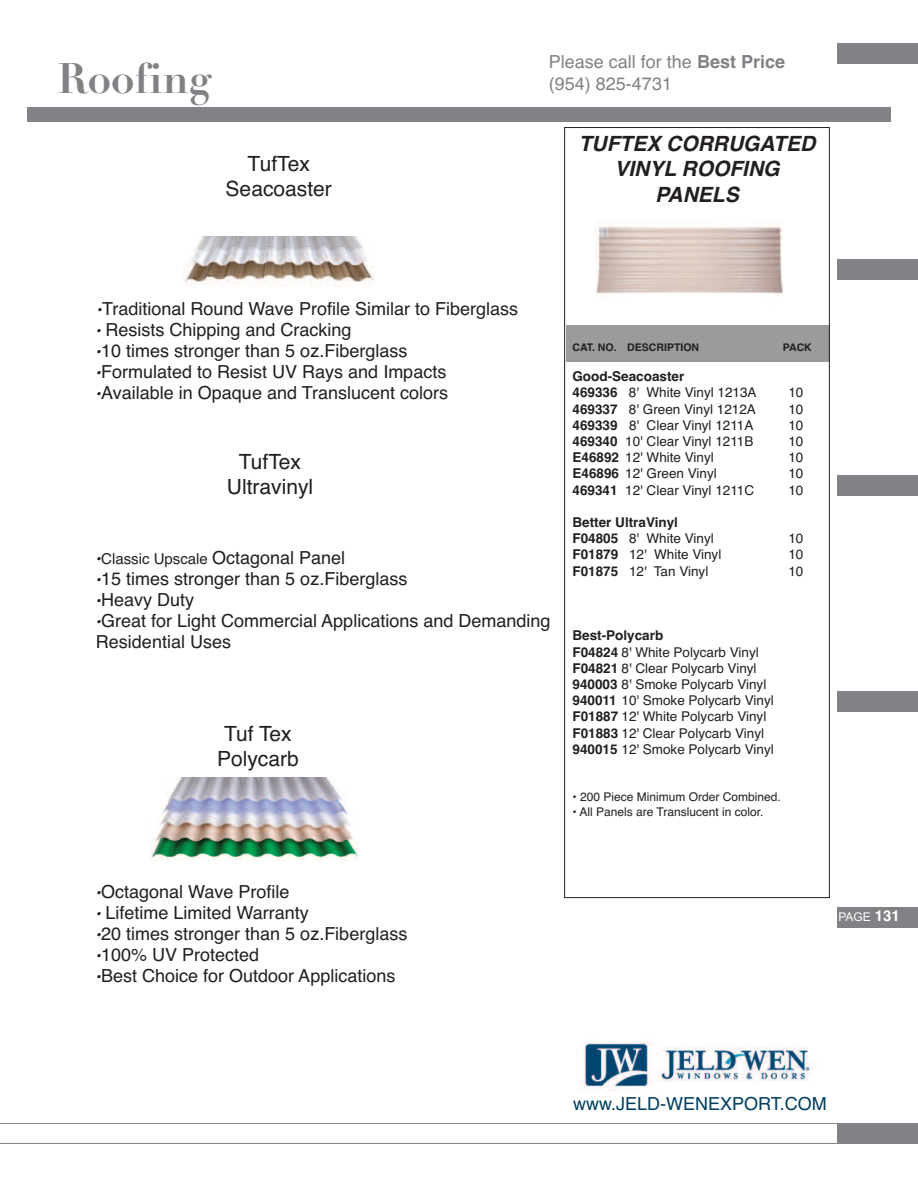
<style>
.page{position:relative;width:918px;height:1188px;background:#fff}
.page>*{position:absolute;margin:0;border:0;box-sizing:border-box;transform-origin:0 0}
.t1{font:700 42px "Didot";color:#808285}
.t2{font:21px/25.2px "Helvetica";color:#231f20;text-align:center}
.t3{font:italic 700 21px/25.2px "Helvetica";color:#231f20;text-align:center}
.t4{font:18px/21px "Helvetica";color:#231f20}
.t5{font:18px/21.6px "Helvetica";color:#808285}
.t6{font:18px "Helvetica";color:#003f61}
.t7{font:15px "Helvetica";color:#231f20}
.t8{font:13.5px/16.2px "Helvetica";color:#231f20}
.t9{font:700 13.5px/16.2px "Helvetica";color:#231f20}
.t10{font:12px "Helvetica";color:#231f20}
.t11{font:12px "Arial";color:#fff}
.t12{font:700 10.5px "Helvetica";color:#231f20}
.s1{font-weight:700}
.s2{font-weight:700;font-style:italic;font-size:15px}
.s3{font-weight:700;font-style:italic}
.s4{font-size:18px}
.s5{font-weight:400}
.s6{font-family:"Helvetica";font-weight:700;font-size:15px}
</style>
<div class="page">
<div style="left:566px;top:326px;width:264px;height:36px;background:#999b9d"></div>
<div style="left:837px;top:43px;width:81px;height:21px;background:#808285"></div>
<div style="left:837px;top:259px;width:81px;height:21px;background:#808285"></div>
<div style="left:837px;top:475px;width:81px;height:21px;background:#808285"></div>
<div style="left:837px;top:691px;width:81px;height:21px;background:#808285"></div>
<div style="left:837px;top:907px;width:81px;height:21px;background:#808285"></div>
<div style="left:27px;top:107px;width:864px;height:14px;background:#808285"></div>
<div style="left:837px;top:1123px;width:81px;height:21px;background:#808285"></div>
<hr style="left:0;top:1123px;width:918px;height:1px;background:#808285">
<hr style="left:0;top:1143px;width:918px;height:1px;background:#808285">
<div style="left:564px;top:127px;width:266px;height:771px;border:1px solid #231f20"></div>
<img style="left:595px;top:226px;width:188px;height:69px">
<img style="left:151px;top:777px;width:208px;height:84px">
<img style="left:183px;top:236px;width:190px;height:51px">
<img style="left:578px;top:1042px;width:233px;height:50px">
<h1 class="t1" style="left:57px;top:52px;width:156px">Roofing</h1>
<p class="t5" style="left:549px;top:51px;width:238px">Please call for the <span class="s1">Best Price </span>(954) 825-4731</p>
<p class="t3" style="left:579px;top:131px;width:238px">TUFTEX CORRUGATED<br>VINYL ROOFING<br>PANELS</p>
<p class="t2" style="left:226px;top:151px;width:108px">TufTex<br>Seacoaster</p>
<p class="t4" style="left:97px;top:298px;width:423px"><span class="s2">•</span>Traditional Round Wave Profile Similar to Fiberglass</p>
<p class="t4" style="left:96px;top:319px;width:257px"><span class="s2">•</span> Resists Chipping and Cracking</p>
<p class="t4" style="left:96px;top:340px;width:313px"><span class="s2">•</span>10 times stronger than 5 oz.Fiberglass</p>
<p class="t4" style="left:96px;top:361px;width:352px"><span class="s2">•</span>Formulated to Resist UV Rays and Impacts</p>
<p class="t4" style="left:96px;top:382px;width:354px"><span class="s2">•</span>Available in Opaque and Translucent colors</p>
<p class="t2" style="left:227px;top:449px;width:88px">TufTex<br>Ultravinyl</p>
<p class="t7" style="left:96px;top:550px;width:251px"><span class="s3">•</span>Classic Upscale <span class="s4">Octagonal Panel</span></p>
<p class="t4" style="left:96px;top:568px;width:313px"><span class="s2">•</span>15 times stronger than 5 oz.Fiberglass</p>
<p class="t4" style="left:96px;top:589px;width:100px"><span class="s2">•</span>Heavy Duty</p>
<p class="t4" style="left:96px;top:610px;width:456px"><span class="s2">•</span>Great for Light Commercial Applications and Demanding<br>Residential Uses</p>
<p class="t2" style="left:217px;top:721px;width:83px">Tuf Tex<br>Polycarb</p>
<p class="t12" style="left:572px;top:342px;width:128px">CAT. NO. DESCRIPTION</p>
<p class="t12" style="left:783px;top:342px;width:30px">PACK</p>
<p class="t9" style="left:572px;top:369px;width:186px">Good-Seacoaster<br>469336 <span class="s5">8' White Vinyl 1213A</span></p>
<p class="t8" style="left:788px;top:385px;width:17px">10</p>
<p class="t8" style="left:572px;top:401px;width:185px"><span class="s1">469337</span> 8' Green Vinyl 1212A</p>
<p class="t8" style="left:788px;top:401px;width:17px">10</p>
<p class="t8" style="left:572px;top:417px;width:182px"><span class="s1">469339</span> 8' Clear Vinyl 1211A</p>
<p class="t8" style="left:788px;top:417px;width:17px">10</p>
<p class="t8" style="left:572px;top:433px;width:182px"><span class="s1">469340</span> 10' Clear Vinyl 1211B</p>
<p class="t8" style="left:788px;top:433px;width:17px">10</p>
<p class="t8" style="left:572px;top:450px;width:143px"><span class="s1">E46892</span> 12' White Vinyl</p>
<p class="t8" style="left:788px;top:450px;width:17px">10</p>
<p class="t8" style="left:572px;top:466px;width:146px"><span class="s1">E46896</span> 12' Green Vinyl</p>
<p class="t8" style="left:788px;top:466px;width:17px">10</p>
<p class="t8" style="left:573px;top:482px;width:183px"><span class="s1">469341</span> 12' Clear Vinyl 1211C</p>
<p class="t8" style="left:788px;top:482px;width:17px">10</p>
<p class="t9" style="left:573px;top:514px;width:143px">Better UltraVinyl<br>F04805 <span class="s5">8' White Vinyl</span></p>
<p class="t8" style="left:788px;top:531px;width:17px">10</p>
<p class="t8" style="left:573px;top:547px;width:150px"><span class="s1">F01879</span> 12' White Vinyl</p>
<p class="t8" style="left:788px;top:547px;width:17px">10</p>
<p class="t8" style="left:573px;top:563px;width:137px"><span class="s1">F01875</span> 12' Tan Vinyl</p>
<p class="t8" style="left:788px;top:563px;width:17px">10</p>
<p class="t8" style="left:573px;top:628px;width:203px"><span class="s1">Best-Polycarb<br>F04824</span> 8' White Polycarb Vinyl<br><span class="s1">F04821</span> 8' Clear Polycarb Vinyl<br><span class="s1">940003</span> 8' Smoke Polycarb Vinyl<br><span class="s1">940011</span> 10' Smoke Polycarb Vinyl<br><span class="s1">F01887</span> 12' White Polycarb Vinyl<br><span class="s1">F01883</span> 12' Clear Polycarb Vinyl<br><span class="s1">940015</span> 12' Smoke Polycarb Vinyl</p>
<p class="t10" style="left:572px;top:790px;width:210px">• 200 Piece Minimum Order Combined.</p>
<p class="t10" style="left:572px;top:805px;width:192px">• All Panels are Translucent in color.</p>
<p class="t4" style="left:96px;top:881px;width:195px"><span class="s2">•</span>Octagonal Wave Profile</p>
<p class="t4" style="left:96px;top:902px;width:214px"><span class="s2">•</span> Lifetime Limited Warranty</p>
<p class="t4" style="left:96px;top:923px;width:313px"><span class="s2">•</span>20 times stronger than 5 oz.Fiberglass</p>
<p class="t4" style="left:96px;top:944px;width:165px"><span class="s2">•</span>100% UV Protected</p>
<p class="t4" style="left:96px;top:965px;width:301px"><span class="s2">•</span>Best Choice for Outdoor Applications</p>
<p class="t11" style="left:838px;top:910px;width:63px">PAGE <span class="s6">131</span></p>
<p class="t6" style="left:573px;top:1093px;width:255px">www.JELD-WENEXPORT.COM</p>
</div>
